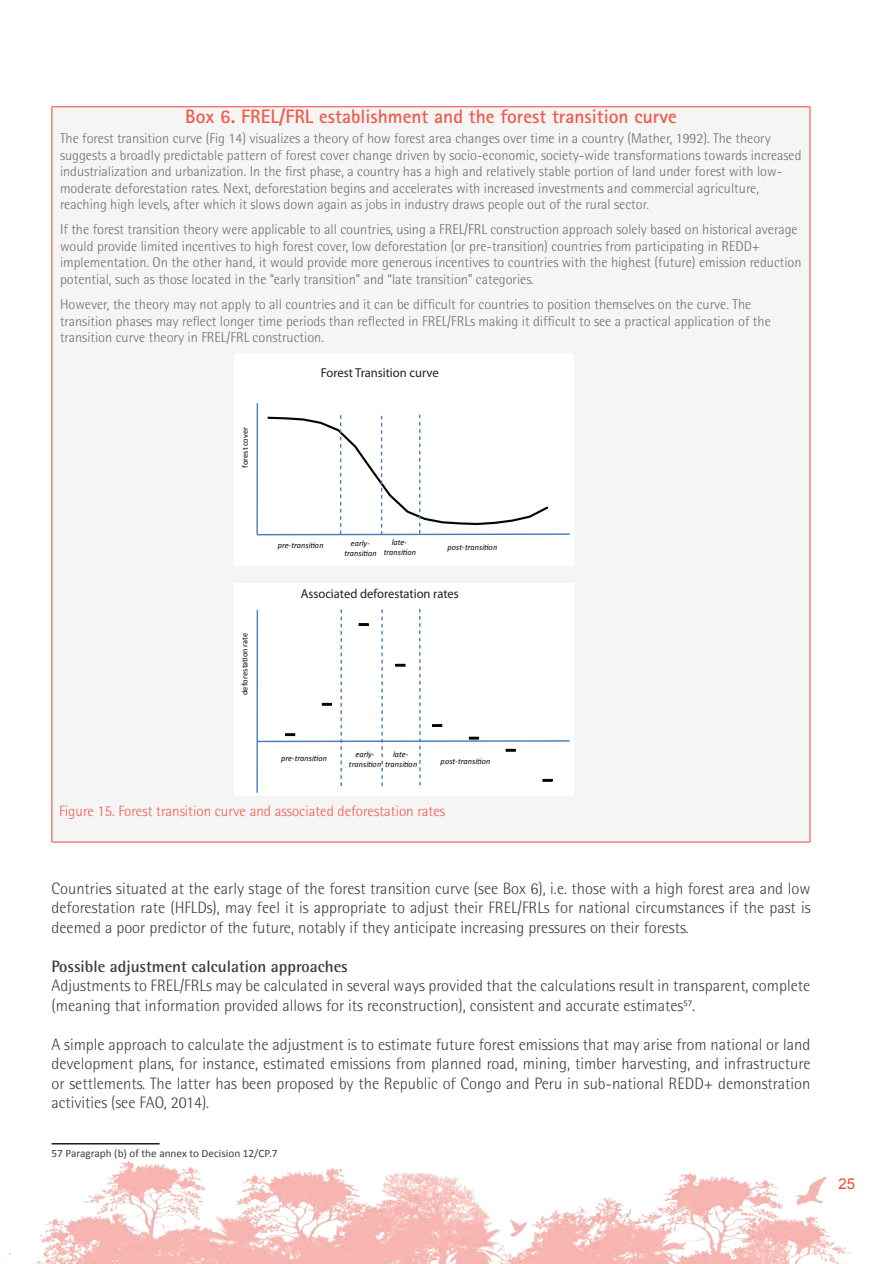
<style>
.page{position:relative;width:893px;height:1264px;background:#fff}
.page>*{position:absolute;margin:0;border:0;box-sizing:border-box;transform-origin:0 0}
.t1{font:700 19.5px "Rotis Sans Serif";color:#f15b49}
.t2{font:300 16.5px/19.5px "Rotis Semi Sans";color:#3e3e3f;text-align:justify}
.t3{font:700 16.5px "Rotis Semi Sans";color:#3e3e3f}
.t4{font:300 15px "Rotis Semi Sans";color:#f15b49}
.t5{font:15px "Arial";color:#ef463b}
.t6{font:300 14.25px/16.5px "Rotis Semi Sans";color:#6c6d70}
.t7{font:12.9px "Myriad Pro";color:#231f20}
.t8{font:11.25px "Calibri";color:#3e3e3f}
.t9{font:italic 8.4px/10.1px "Calibri";letter-spacing:.01em;color:#050504;text-align:center}
.t10{font:8.25px "Calibri";letter-spacing:.005em;color:#050504}
</style>
<div class="page">
<img style="left:9px;top:1161px;width:842px;height:102px">
<div style="left:52px;top:107px;width:757px;height:735px;background:#f5f5f5"></div>
<hr style="left:51px;top:106px;width:759px;height:1px;background:#ef463b">
<hr style="left:51px;top:107px;width:1px;height:734px;background:#ef463b">
<hr style="left:809px;top:107px;width:1px;height:734px;background:#ef463b">
<hr style="left:51px;top:841px;width:759px;height:1px;background:#ef463b">
<hr style="left:51px;top:1142px;width:108px;height:2px;background:#231f20">
<div style="left:233px;top:353px;width:340px;height:213px;background:#fff"></div>
<div style="left:233px;top:583px;width:340px;height:213px;background:#fff"></div>
<svg style="left:258px;top:609px;width:312px;height:177px"></svg>
<hr style="left:256px;top:610px;width:2px;height:182px;background:#487ebd">
<hr style="left:256px;top:403px;width:2px;height:131px;background:#487ebd">
<svg style="left:256px;top:414px;width:314px;height:122px"></svg>
<h1 class="t1" style="left:185px;top:104px;width:493px">Box 6. FREL/FRL establishment and the forest transition curve</h1>
<p class="t6" style="left:60px;top:130px;width:742px">The forest transition curve (Fig 14) visualizes a theory of how forest area changes over time in a country (Mather, 1992). The theory suggests a broadly predictable pattern of forest cover change driven by socio-economic, society-wide transformations towards increased industrialization and urbanization. In the first phase, a country has a high and relatively stable portion of land under forest with low&shy;moderate deforestation rates. Next, deforestation begins and accelerates with increased investments and commercial agriculture, reaching high levels, after which it slows down again as jobs in industry draws people out of the rural sector.</p>
<p class="t6" style="left:60px;top:221px;width:742px">If the forest transition theory were applicable to all countries, using a FREL/FRL construction approach solely based on historical average would provide limited incentives to high forest cover, low deforestation (or pre-transition) countries from participating in REDD+ implementation. On the other hand, it would provide more generous incentives to countries with the highest (future) emission reduction potential, such as those located in the “early transition” and “late transition” categories.</p>
<p class="t6" style="left:60px;top:296px;width:712px">However, the theory may not apply to all countries and it can be difficult for countries to position themselves on the curve. The transition phases may reflect longer time periods than reflected in FREL/FRLs making it difficult to see a practical application of the transition curve theory in FREL/FRL construction.</p>
<p class="t10" style="left:240px;top:468px;width:43px;rotate:-90deg">forest cover</p>
<p class="t10" style="left:239px;top:695px;width:64px;rotate:-90deg">deforestation rate</p>
<p class="t7" style="left:320px;top:365px;width:119px">Forest Transition curve</p>
<p class="t9" style="left:277px;top:540px;width:47px">pre-transition</p>
<p class="t9" style="left:344px;top:537px;width:34px">early&shy;transition</p>
<p class="t9" style="left:383px;top:537px;width:34px">late&shy;transition</p>
<p class="t9" style="left:447px;top:541px;width:51px">post-transition</p>
<p class="t7" style="left:300px;top:585px;width:159px">Associated deforestation rates</p>
<p class="t9" style="left:281px;top:753px;width:47px">pre-transition</p>
<p class="t9" style="left:349px;top:749px;width:34px">early&shy;transition</p>
<p class="t9" style="left:385px;top:748px;width:34px">late&shy;transition</p>
<p class="t9" style="left:440px;top:756px;width:51px">post-transition</p>
<p class="t4" style="left:59px;top:801px;width:387px">Figure 15. Forest transition curve and associated deforestation rates</p>
<p class="t2" style="left:51px;top:878px;width:760px">Countries situated at the early stage of the forest transition curve (see Box 6), i.e. those with a high forest area and low deforestation rate (HFLDs), may feel it is appropriate to adjust their FREL/FRLs for national circumstances if the past is deemed a poor predictor of the future, notably if they anticipate increasing pressures on their forests.</p>
<p class="t3" style="left:51px;top:955px;width:298px">Possible adjustment calculation approaches</p>
<p class="t2" style="left:51px;top:975px;width:760px">Adjustments to FREL/FRLs may be calculated in several ways provided that the calculations result in transparent, complete (meaning that information provided allows for its reconstruction), consistent and accurate estimates<sup>57</sup>.</p>
<p class="t2" style="left:51px;top:1034px;width:760px">A simple approach to calculate the adjustment is to estimate future forest emissions that may arise from national or land development plans, for instance, estimated emissions from planned road, mining, timber harvesting, and infrastructure or settlements. The latter has been proposed by the Republic of Congo and Peru in sub-national REDD+ demonstration activities (see FAO, 2014).</p>
<p class="t8" style="left:51px;top:1146px;width:227px">57 Paragraph (b) of the annex to Decision 12/CP.7</p>
<p class="t5" style="left:838px;top:1174px;width:18px">25</p>
</div>
